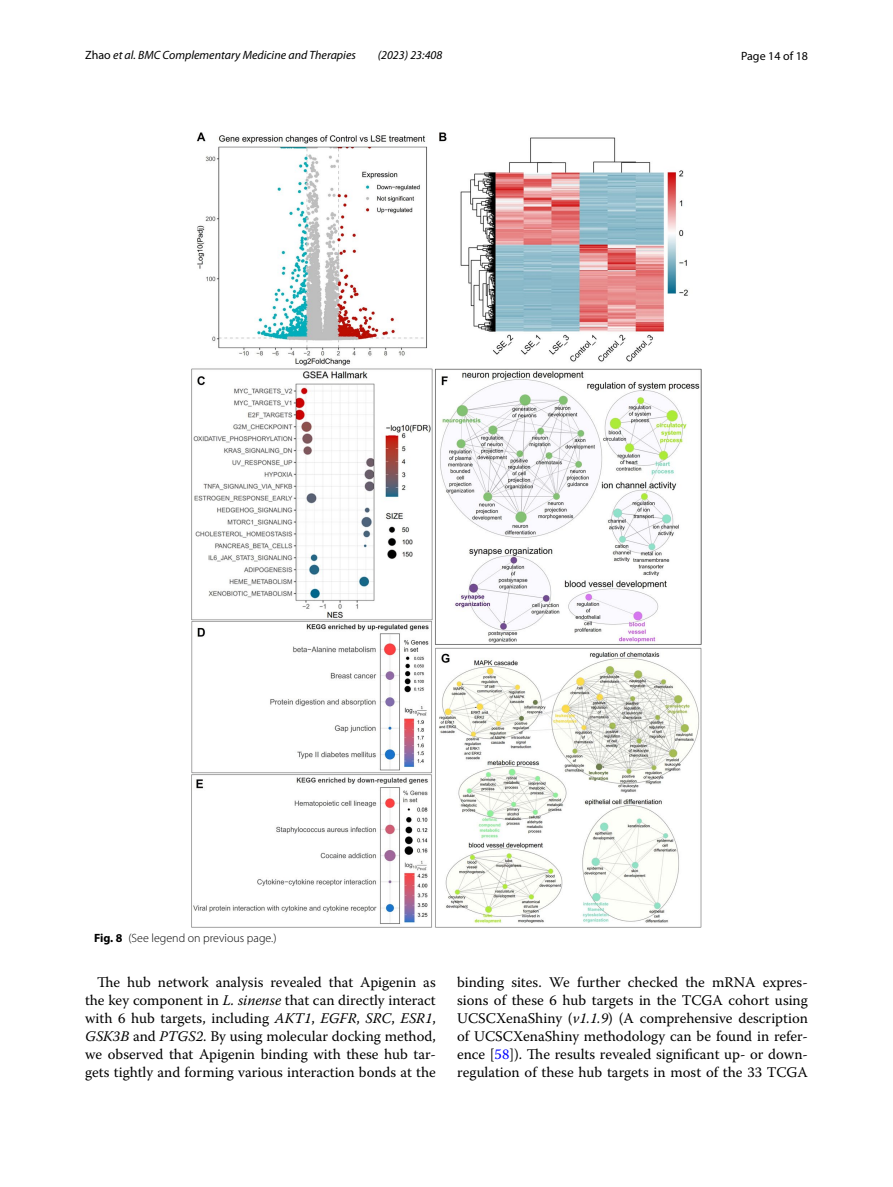
<style>
.page{position:relative;width:893px;height:1187px;background:#fff}
.page>*{position:absolute;margin:0;border:0;box-sizing:border-box;transform-origin:0 0}
.t1{font:14.7px/18px "Warnock Pro";color:#000;text-align:justify}
.t2{font:italic 12px "Myriad Pro";color:#000}
.t3{font:300 12px "Myriad Pro";color:#000}
.t4{font:12px "Myriad Pro";color:#000}
.s1{font-style:normal}
.s2{font-weight:700}
.s3{font-style:italic}
.s4{color:#00f}
</style>
<div class="page">
<img style="left:191px;top:133px;width:511px;height:794px">
<p class="t2" style="left:85px;top:48px;width:272px"><span class="s1">Zhao</span> et al. BMC Complementary Medicine and Therapies</p>
<p class="t2" style="left:378px;top:48px;width:66px">(2023) 23:408</p>
<p class="t4" style="left:741px;top:48px;width:68px">Page 14 of 18</p>
<p class="t3" style="left:94px;top:931px;width:184px"><span class="s2">Fig. 8</span> (See legend on previous page.)</p>
<p class="t1" style="left:85px;top:972px;width:352px;text-indent:12px">The hub network analysis revealed that Apigenin as the key component in <span class="s3">L. sinense</span> that can directly interact with 6 hub targets, including <span class="s3">AKT1</span>, <span class="s3">EGFR</span>, <span class="s3">SRC</span>, <span class="s3">ESR1</span>, <span class="s3">GSK3B</span> and <span class="s3">PTGS2</span>. By using molecular docking method, we observed that Apigenin binding with these hub tar&shy;gets tightly and forming various interaction bonds at the</p>
<p class="t1" style="left:457px;top:972px;width:352px">binding sites. We further checked the mRNA expres&shy;sions of these 6 hub targets in the TCGA cohort using UCSCXenaShiny (<span class="s3">v1.1.9</span>) (A comprehensive description of UCSCXenaShiny methodology can be found in refer&shy;ence [<span class="s4">58</span>]). The results revealed significant up- or down&shy;regulation of these hub targets in most of the 33 TCGA</p>
</div>
